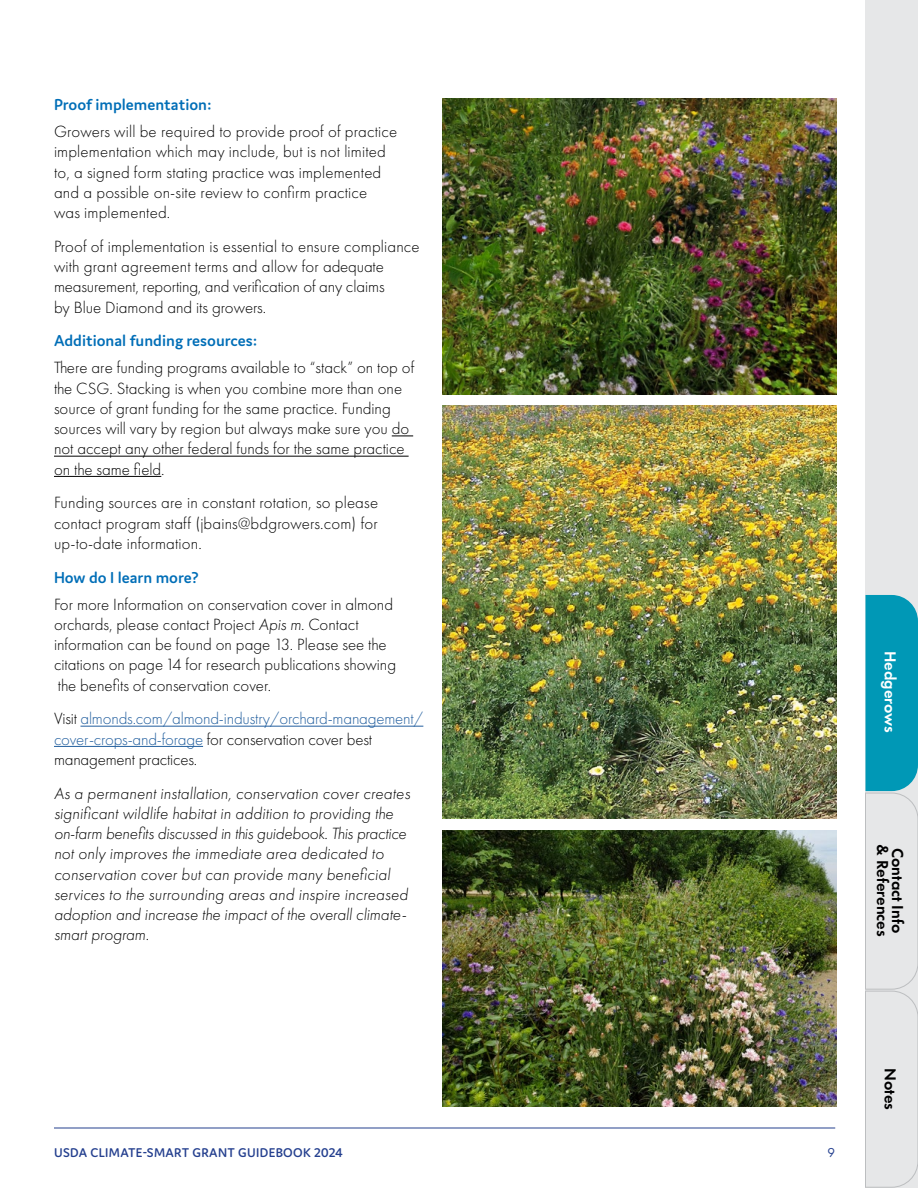
<style>
.page{position:relative;width:918px;height:1188px;background:#fff}
.page>*{position:absolute;margin:0;border:0;box-sizing:border-box;transform-origin:0 0}
.t1{font:300 16.8px/20.2px "Futura PT";color:#000}
.t2{font:italic 300 16.8px/20.2px "Futura PT";letter-spacing:.01em;color:#000}
.t3{font:300 16.8px/20.2px "Futura PT";letter-spacing:-.01em;color:#215e9e}
.t4{font:600 16.8px "Domus";color:#006eb7}
.t5{font:600 16.5px "Futura PT";color:#000}
.t6{font:600 16.5px "Futura PT";color:#fff}
.t7{font:600 13.5px "Domus";letter-spacing:.025em;color:#25408f}
.t8{font:13.35px "Futura PT";color:#25408f}
.s1{font-style:italic}
.s2{color:#000}
</style>
<div class="page">
<svg style="left:392px;top:435px;width:21px;height:1px"></svg>
<hr style="left:54px;top:456px;width:355px;height:1px;background:#000">
<hr style="left:54px;top:476px;width:107px;height:1px;background:#000">
<hr style="left:81px;top:726px;width:342px;height:1px;background:#215e9e">
<hr style="left:54px;top:746px;width:149px;height:1px;background:#215e9e">
<img style="left:443px;top:99px;width:394px;height:296px">
<img style="left:443px;top:406px;width:394px;height:413px">
<img style="left:443px;top:831px;width:394px;height:276px">
<div style="left:866px;top:0;width:52px;height:1188px;background:#e6e7e8"></div>
<svg style="left:865px;top:595px;width:53px;height:593px"></svg>
<hr style="left:54px;top:1128px;width:781px;height:1px;background:#25408f">
<h3 class="t4" style="left:54px;top:96px;width:159px">Proof implementation:</h3>
<p class="t1" style="left:54px;top:122px;width:345px">Growers will be required to provide proof of practice implementation which may include, but is not limited to, a signed form stating practice was implemented and a possible on-site review to confirm practice was implemented.</p>
<p class="t1" style="left:54px;top:236px;width:367px">Proof of implementation is essential to ensure compliance with grant agreement terms and allow for adequate measurement, reporting, and verification of any claims<br>by Blue Diamond and its growers.</p>
<h3 class="t4" style="left:54px;top:332px;width:205px">Additional funding resources:</h3>
<p class="t1" style="left:54px;top:358px;width:362px">There are funding programs available to “stack” on top of the CSG. Stacking is when you combine more than one source of grant funding for the same practice. Funding sources will vary by region but always make sure you do not accept any other federal funds for the same practice on the same field.</p>
<p class="t1" style="left:54px;top:493px;width:326px;text-align:justify">Funding sources are in constant rotation, so please contact program staff (jbains@bdgrowers.com) for up-to-date information.</p>
<h3 class="t4" style="left:54px;top:568px;width:146px">How do I learn more?</h3>
<p class="t1" style="left:54px;top:594px;width:344px">For more Information on conservation cover in almond orchards, please contact Project <span class="s1">Apis m</span>. Contact information can be found on page 13. Please see the citations on page 14 for research publications showing the benefits of conservation cover.</p>
<p class="t3" style="left:54px;top:709px;width:371px"><span class="s2">Visit</span> almonds.com/almond-industry/orchard-management/ cover-crops-and-forage <span class="s2">for conservation cover best management practices.</span></p>
<p class="t2" style="left:54px;top:783px;width:358px">As a permanent installation, conservation cover creates significant wildlife habitat in addition to providing the on-farm benefits discussed in this guidebook. This practice not only improves the immediate area dedicated to conservation cover but can provide many beneficial services to the surrounding areas and inspire increased adoption and increase the impact of the overall climate&shy;smart program.</p>
<p class="t6" style="left:901px;top:651px;width:83px;rotate:90deg">Hedgerows</p>
<p class="t5" style="left:893px;top:844px;width:94px;rotate:90deg">&amp; References</p>
<p class="t5" style="left:908px;top:848px;width:87px;rotate:90deg">Contact Info</p>
<p class="t7" style="left:54px;top:1145px;width:290px">USDA CLIMATE-SMART GRANT GUIDEBOOK 2024</p>
<p class="t8" style="left:828px;top:1145px;width:9px">9</p>
<p class="t5" style="left:901px;top:1068px;width:43px;rotate:90deg">Notes</p>
</div>
